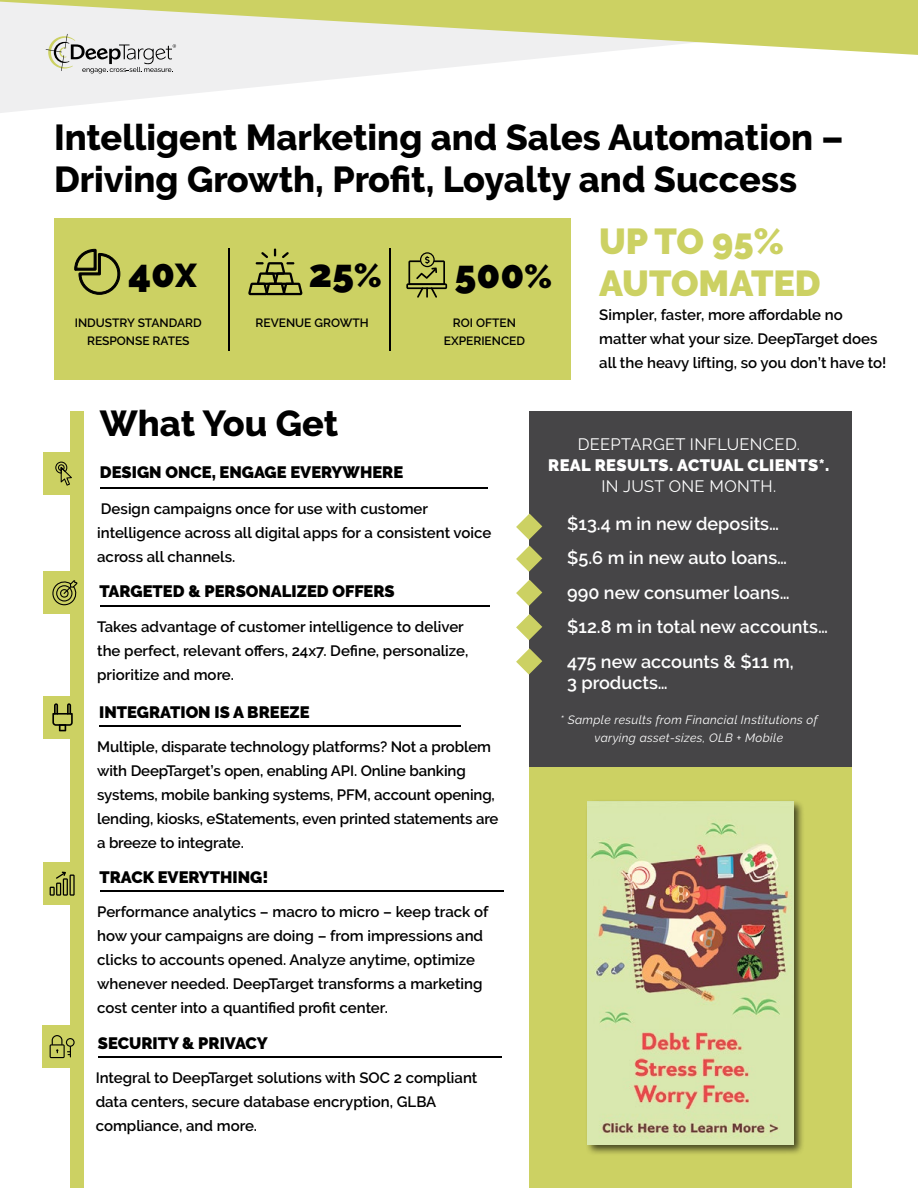
<style>
.page{position:relative;width:918px;height:1188px;background:#fff}
.page>*{position:absolute;margin:0;border:0;box-sizing:border-box;transform-origin:0 0}
.t1{font:900 39px "Raleway";color:#000}
.t2{font:800 36px/42px "Raleway";color:#000}
.t3{font:900 36px/42px "Raleway";color:#ccd163}
.t4{font:600 18px/34.5px "Raleway";color:#fff}
.t5{font:900 16.5px "Raleway";color:#000}
.t6{font:16.5px "Raleway";letter-spacing:.02em;color:#fff}
.t7{font:900 16.5px "Raleway";letter-spacing:.02em;color:#fff}
.t8{font:600 15px/24px "Raleway";color:#000}
.t9{font:italic 12px/18px "Raleway";letter-spacing:.03em;color:#fff;text-align:center}
.t10{font:600 12px/18px "Raleway";color:#000;text-align:center}
.s1{font-size:33px}
</style>
<div class="page">
<svg style="left:0;top:55px;width:567px;height:58px"></svg>
<svg style="left:0;top:0;width:918px;height:55px;fill:#ccd163"></svg>
<svg style="left:46px;top:34px;width:130px;height:39px"></svg>
<div style="left:54px;top:219px;width:516px;height:161px;background:#ccd163"></div>
<hr style="left:228px;top:248px;width:1px;height:102px;background:#000">
<hr style="left:389px;top:248px;width:1px;height:102px;background:#000">
<svg style="left:248px;top:248px;width:55px;height:47px"></svg>
<svg style="left:74px;top:249px;width:46px;height:46px"></svg>
<svg style="left:406px;top:252px;width:41px;height:46px"></svg>
<div style="left:529px;top:412px;width:323px;height:356px;background:#464547"></div>
<div style="left:71px;top:412px;width:13px;height:776px;background:#ccd163"></div>
<hr style="left:100px;top:487px;width:387px;height:2px;background:#000">
<hr style="left:100px;top:605px;width:389px;height:1px;background:#000">
<hr style="left:100px;top:725px;width:361px;height:2px;background:#000">
<hr style="left:100px;top:890px;width:403px;height:2px;background:#000">
<div style="left:43px;top:452px;width:41px;height:43px;background:#ccd163"></div>
<div style="left:43px;top:572px;width:41px;height:42px;background:#ccd163"></div>
<div style="left:43px;top:696px;width:41px;height:43px;background:#ccd163"></div>
<div style="left:43px;top:862px;width:41px;height:43px;background:#ccd163"></div>
<div style="left:529px;top:768px;width:323px;height:420px;background:#ccd163"></div>
<hr style="left:98px;top:1056px;width:404px;height:2px;background:#000">
<div style="left:42px;top:1025px;width:40px;height:43px;background:#ccd163"></div>
<svg style="left:52px;top:580px;width:25px;height:25px"></svg>
<svg style="left:55px;top:462px;width:17px;height:24px"></svg>
<svg style="left:50px;top:1035px;width:25px;height:23px"></svg>
<div style="left:586px;top:800px;width:219px;height:356px;background:#000;opacity:.67"></div>
<img style="left:588px;top:802px;width:205px;height:342px">
<svg style="left:50px;top:872px;width:25px;height:24px"></svg>
<svg style="left:52px;top:703px;width:21px;height:28px"></svg>
<svg style="left:516px;top:514px;width:26px;height:26px"></svg>
<svg style="left:516px;top:546px;width:26px;height:26px"></svg>
<svg style="left:516px;top:580px;width:26px;height:26px"></svg>
<svg style="left:516px;top:614px;width:26px;height:26px"></svg>
<svg style="left:516px;top:648px;width:26px;height:27px"></svg>
<h2 class="t2" style="left:54px;top:117px;width:791px">Intelligent Marketing and Sales Automation –<br>Driving Growth, Profit, Loyalty and Success</h2>
<h1 class="t1" style="left:128px;top:251px;width:70px">40<span class="s1">X</span></h1>
<h1 class="t1" style="left:309px;top:251px;width:75px">25<span class="s1">%</span></h1>
<h1 class="t1" style="left:455px;top:252px;width:99px">500<span class="s1">%</span></h1>
<p class="t10" style="left:75px;top:313px;width:128px">INDUSTRY STANDARD<br>RESPONSE RATES</p>
<p class="t10" style="left:256px;top:313px;width:115px">REVENUE GROWTH</p>
<p class="t10" style="left:444px;top:313px;width:83px">ROI OFTEN<br>EXPERIENCED</p>
<h2 class="t3" style="left:599px;top:220px;width:223px">UP TO 95%<br>AUTOMATED</h2>
<p class="t8" style="left:599px;top:303px;width:289px">Simpler, faster, more affordable no matter what your size. DeepTarget does all the heavy lifting, so you don’t have to!</p>
<h2 class="t2" style="left:100px;top:403px;width:240px">What You Get</h2>
<p class="t5" style="left:100px;top:462px;width:305px">DESIGN ONCE, ENGAGE EVERYWHERE</p>
<p class="t8" style="left:97px;top:497px;width:396px">Design campaigns once for use with customer intelligence across all digital apps for a consistent voice across all channels.</p>
<p class="t5" style="left:99px;top:582px;width:297px">TARGETED &amp; PERSONALIZED OFFERS</p>
<p class="t8" style="left:97px;top:615px;width:373px">Takes advantage of customer intelligence to deliver the perfect, relevant offers, 24x7. Define, personalize, prioritize and more.</p>
<p class="t5" style="left:99px;top:702px;width:212px">INTEGRATION IS A BREEZE</p>
<p class="t8" style="left:97px;top:735px;width:403px">Multiple, disparate technology platforms? Not a problem with DeepTarget’s open, enabling API. Online banking systems, mobile banking systems, PFM, account opening, lending, kiosks, eStatements, even printed statements are a breeze to integrate.</p>
<p class="t5" style="left:99px;top:867px;width:170px">TRACK EVERYTHING!</p>
<p class="t8" style="left:97px;top:900px;width:393px">Performance analytics – macro to micro – keep track of how your campaigns are doing – from impressions and clicks to accounts opened. Analyze anytime, optimize whenever needed. DeepTarget transforms a marketing cost center into a quantified profit center.</p>
<p class="t5" style="left:98px;top:1033px;width:171px">SECURITY &amp; PRIVACY</p>
<p class="t8" style="left:96px;top:1066px;width:383px">Integral to DeepTarget solutions with SOC 2 compliant data centers, secure database encryption, GLBA compliance, and more.</p>
<p class="t6" style="left:578px;top:435px;width:224px">DEEPTARGET INFLUENCED.</p>
<p class="t7" style="left:548px;top:456px;width:283px">REAL RESULTS. ACTUAL CLIENTS*.</p>
<p class="t6" style="left:602px;top:477px;width:176px">IN JUST ONE MONTH.</p>
<p class="t4" style="left:567px;top:506px;width:262px">$13.4 m in new deposits…<br>$5.6 m in new auto loans…<br>990 new consumer loans… $12.8 m in total new accounts…<br>475 new accounts &amp; $11 m,</p>
<p class="t4" style="left:567px;top:665px;width:102px">3 products…</p>
<p class="t9" style="left:560px;top:711px;width:259px">* Sample results from Financial Institutions of varying asset-sizes, OLB + Mobile</p>
</div>
